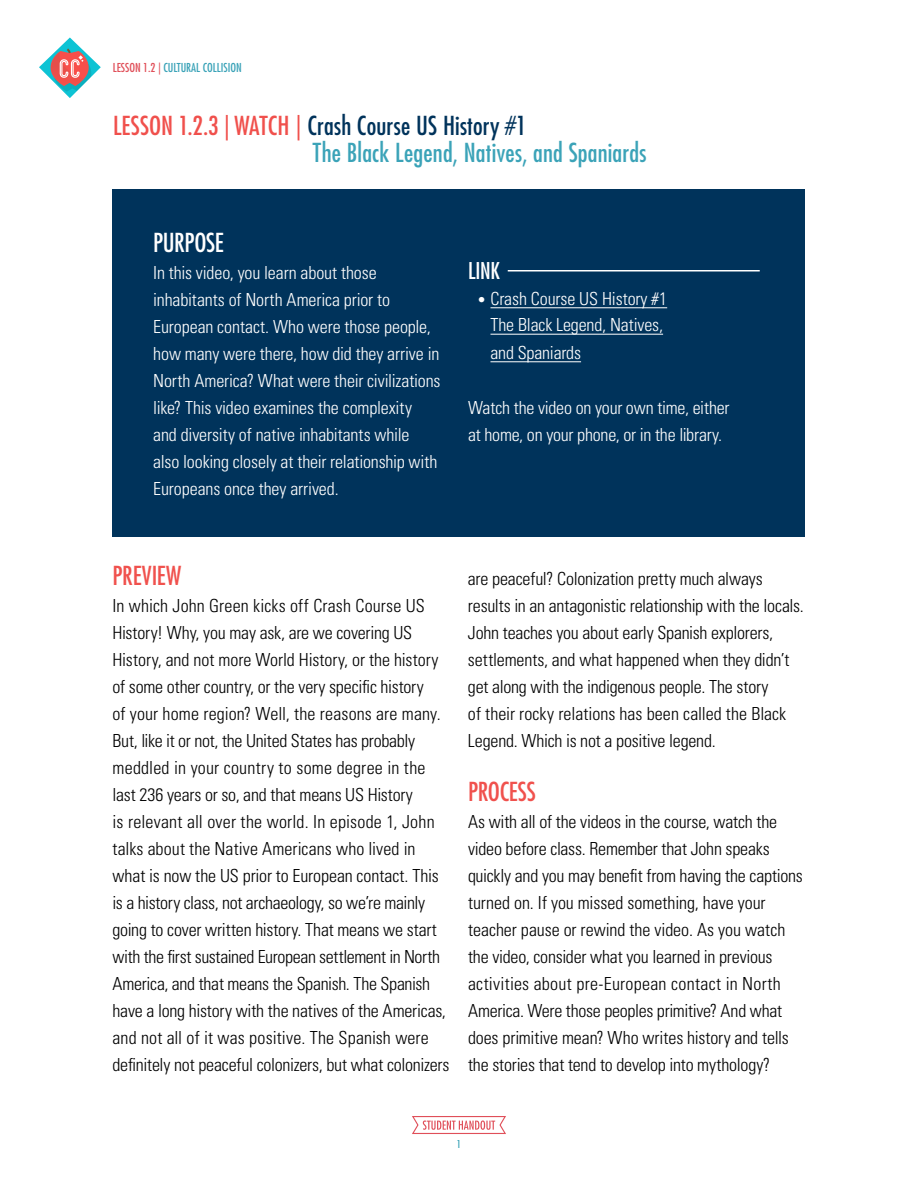
<style>
.page{position:relative;width:918px;height:1188px;background:#fff}
.page>*{position:absolute;margin:0;border:0;box-sizing:border-box;transform-origin:0 0}
.t1{font:condensed 25.5px/27px "Futura Std";letter-spacing:.01em;color:#3ba3b8}
.t2{font:condensed 25.5px "Futura Std";letter-spacing:-.005em;color:#f0514d}
.t3{font:condensed 25.5px "Futura Std";letter-spacing:-.01em;color:#fff}
.t4{font:condensed 22.5px "Futura Std";color:#fff}
.t5{font:300 condensed 18px/27px "Univers LT Std";letter-spacing:-.01em;color:#000}
.t6{font:300 condensed 18px/27px "Univers LT Std";letter-spacing:-.01em;color:#fff}
.t7{font:condensed 12px "Futura Std";color:#3ba3b8}
.t8{font:condensed 10.5px "Futura Std";color:#3ba3b8}
.s1{color:#e04f59}
.s2{color:#f0504c}
.s3{color:#00335b}
.s4{font-size:15px}
</style>
<div class="page">
<svg style="left:39px;top:38px;width:62px;height:60px"></svg>
<svg style="left:412px;top:1116px;width:94px;height:18px"></svg>
<div style="left:112px;top:189px;width:694px;height:348px;background:#00335b"></div>
<hr style="left:508px;top:270px;width:252px;height:2px;background:#fff">
<hr style="left:490px;top:307px;width:177px;height:1px;background:#fff">
<hr style="left:490px;top:334px;width:173px;height:1px;background:#fff">
<hr style="left:490px;top:361px;width:91px;height:1px;background:#fff">
<p class="t7" style="left:113px;top:60px;width:130px"><span class="s1">LESSON 1.2 |</span> CULTURAL COLLISION</p>
<h1 class="t1" style="left:313px;top:112px;width:335px;text-indent:-200px"><span class="s2">LESSON 1.2.3 | WATCH |</span> <span class="s3">Crash Course US History #1<br></span>The Black Legend, Natives, and Spaniards</h1>
<h1 class="t3" style="left:153px;top:227px;width:72px">PURPOSE</h1>
<p class="t6" style="left:153px;top:259px;width:289px">In this video, you learn about those inhabitants of North America prior to European contact. Who were those people, how many were there, how did they arrive in North America? What were their civilizations like? This video examines the complexity<br>and diversity of native inhabitants while<br>also looking closely at their relationship with Europeans once they arrived.</p>
<p class="t4" style="left:468px;top:257px;width:34px">LINK</p>
<p class="t6" style="left:490px;top:285px;width:178px;text-indent:-13px"><span class="s4">•</span> Crash Course US History #1<br>The Black Legend, Natives, and Spaniards</p>
<p class="t6" style="left:468px;top:394px;width:263px">Watch the video on your own time, either at home, on your phone, or in the library.</p>
<h1 class="t2" style="left:112px;top:560px;width:70px">PREVIEW</h1>
<p class="t5" style="left:112px;top:592px;width:339px">In which John Green kicks off Crash Course US History! Why, you may ask, are we covering US History, and not more World History, or the history of some other country, or the very specific history<br>of your home region? Well, the reasons are many.<br>But, like it or not, the United States has probably meddled in your country to some degree in the last 236 years or so, and that means US History<br>is relevant all over the world. In episode 1, John talks about the Native Americans who lived in what is now the US prior to European contact. This is a history class, not archaeology, so we’re mainly going to cover written history. That means we start with the first sustained European settlement in North America, and that means the Spanish. The Spanish have a long history with the natives of the Americas, and not all of it was positive. The Spanish were definitely not peaceful colonizers, but what colonizers</p>
<p class="t5" style="left:468px;top:565px;width:337px">are peaceful? Colonization pretty much always results in an antagonistic relationship with the locals.<br>John teaches you about early Spanish explorers, settlements, and what happened when they didn’t get along with the indigenous people. The story<br>of their rocky relations has been called the Black Legend. Which is not a positive legend.</p>
<h1 class="t2" style="left:468px;top:776px;width:69px">PROCESS</h1>
<p class="t5" style="left:468px;top:808px;width:336px">As with all of the videos in the course, watch the video before class. Remember that John speaks quickly and you may benefit from having the captions turned on. If you missed something, have your teacher pause or rewind the video. As you watch the video, consider what you learned in previous activities about pre-European contact in North America. Were those peoples primitive? And what does primitive mean? Who writes history and tells the stories that tend to develop into mythology?</p>
<p class="t8" style="left:457px;top:1138px;width:6px">1</p>
</div>
